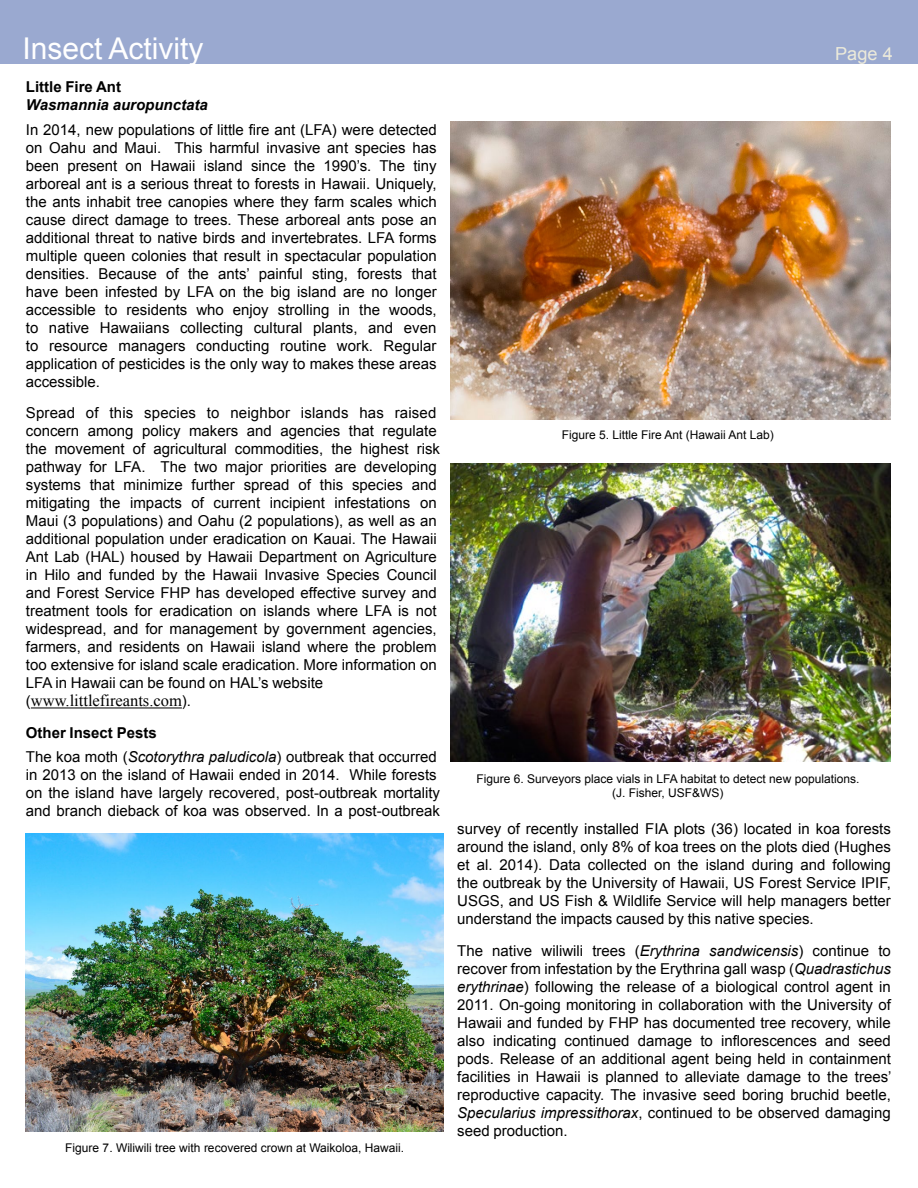
<style>
.page{position:relative;width:918px;height:1188px;background:#fff}
.page>*{position:absolute;margin:0;border:0;box-sizing:border-box;transform-origin:0 0}
.t1{font:30px "Arial";color:#fff}
.t2{font:18px "Arial";color:#eceada}
.t3{font:16.5px "Times New Roman";color:#000}
.t4{font:15px/18px "Arial";color:#000;text-align:justify}
.t5{font:700 15px "Arial";color:#000}
.t6{font:italic 700 15px "Arial";color:#000}
.t7{font:12px "Arial";color:#000}
.s1{font-family:"Arial";font-size:15px}
.s2{font-style:italic}
</style>
<div class="page">
<div style="left:0;top:0;width:918px;height:64px;background:#9aa9d0"></div>
<hr style="left:31px;top:708px;width:151px;height:1px;background:#000">
<img style="left:26px;top:834px;width:418px;height:298px">
<img style="left:450px;top:464px;width:441px;height:298px">
<img style="left:450px;top:122px;width:441px;height:298px">
<p class="t1" style="left:22px;top:29px;width:182px">Insect Activity</p>
<p class="t2" style="left:835px;top:42px;width:59px">Page 4</p>
<p class="t5" style="left:26px;top:77px;width:97px">Little Fire Ant</p>
<p class="t6" style="left:26px;top:95px;width:183px">Wasmannia auropunctata</p>
<p class="t4" style="left:26px;top:121px;width:412px">In 2014, new populations of little fire ant (LFA) were detected on Oahu and Maui. This harmful invasive ant species has been present on Hawaii island since the 1990’s. The tiny arboreal ant is a serious threat to forests in Hawaii. Uniquely, the ants inhabit tree canopies where they farm scales which cause direct damage to trees. These arboreal ants pose an additional threat to native birds and invertebrates. LFA forms multiple queen colonies that result in spectacular population densities. Because of the ants’ painful sting, forests that have been infested by LFA on the big island are no longer accessible to residents who enjoy strolling in the woods, to native Hawaiians collecting cultural plants, and even to resource managers conducting routine work. Regular application of pesticides is the only way to makes these areas accessible.</p>
<p class="t4" style="left:26px;top:404px;width:416px;text-align:left">Spread of this species to neighbor islands has raised concern among policy makers and agencies that regulate the movement of agricultural commodities, the highest risk pathway for LFA. The two major priorities are developing systems that minimize further spread of this species and mitigating the impacts of current incipient infestations on Maui (3 populations) and Oahu (2 populations), as well as an additional population under eradication on Kauai. The Hawaii Ant Lab (HAL) housed by Hawaii Department on Agriculture in Hilo and funded by the Hawaii Invasive Species Council and Forest Service FHP has developed effective survey and treatment tools for eradication on islands where LFA is not widespread, and for management by government agencies, farmers, and residents on Hawaii island where the problem too extensive for island scale eradication. More information on LFA in Hawaii can be found on HAL’s website</p>
<p class="t3" style="left:26px;top:690px;width:167px"><span class="s1">(</span>www.littlefireants.com<span class="s1">).</span></p>
<p class="t5" style="left:26px;top:722px;width:132px">Other Insect Pests</p>
<p class="t4" style="left:26px;top:748px;width:416px;text-align:left">The koa moth (<span class="s2">Scotorythra paludicola</span>) outbreak that occurred in 2013 on the island of Hawaii ended in 2014. While forests on the island have largely recovered, post-outbreak mortality and branch dieback of koa was observed. In a post-outbreak</p>
<p class="t4" style="left:457px;top:820px;width:435px">survey of recently installed FIA plots (36) located in koa forests around the island, only 8% of koa trees on the plots died (Hughes et al. 2014). Data collected on the island during and following the outbreak by the University of Hawaii, US Forest Service IPIF, USGS, and US Fish &amp; Wildlife Service will help managers better understand the impacts caused by this native species.</p>
<p class="t4" style="left:457px;top:942px;width:436px">The native wiliwili trees (<span class="s2">Erythrina sandwicensis</span>) continue to recover from infestation by the Erythrina gall wasp (<span class="s2">Quadrastichus erythrinae</span>) following the release of a biological control agent in 2011. On-going monitoring in collaboration with the University of Hawaii and funded by FHP has documented tree recovery, while also indicating continued damage to inflorescences and seed pods. Release of an additional agent being held in containment facilities in Hawaii is planned to alleviate damage to the trees’ reproductive capacity. The invasive seed boring bruchid beetle, <span class="s2">Specularius impressithorax</span>, continued to be observed damaging seed production.</p>
<p class="t7" style="left:65px;top:1140px;width:340px">Figure 7. Wiliwili tree with recovered crown at Waikoloa, Hawaii.</p>
<p class="t7" style="left:562px;top:427px;width:214px">Figure 5. Little Fire Ant (Hawaii Ant Lab)</p>
<p class="t7" style="left:476px;top:771px;width:384px">Figure 6. Surveyors place vials in LFA habitat to detect new populations.</p>
<p class="t7" style="left:612px;top:785px;width:113px">(J. Fisher, USF&amp;WS)</p>
</div>
